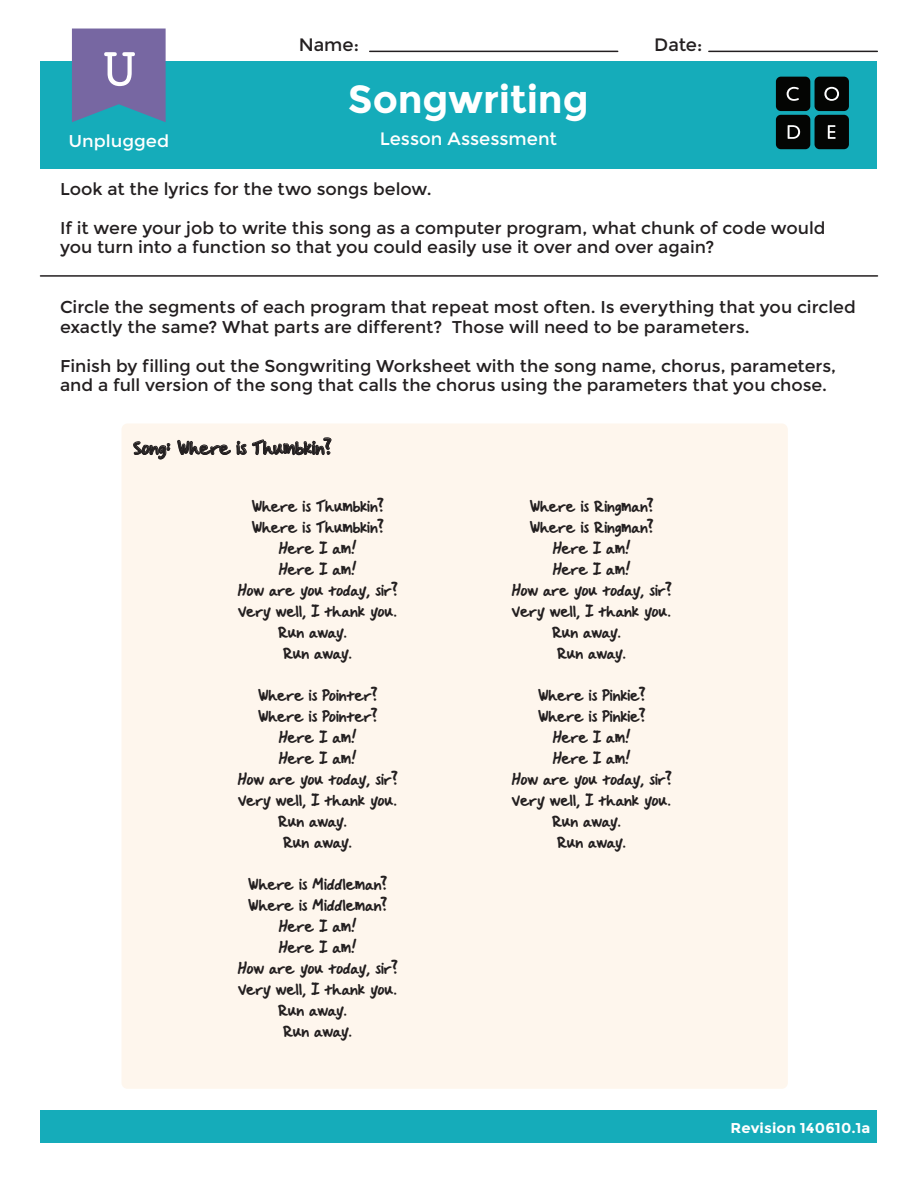
<style>
.page{position:relative;width:918px;height:1188px;background:#fff}
.page>*{position:absolute;margin:0;border:0;box-sizing:border-box;transform-origin:0 0}
.t1{font:57px "Courier";color:#fff}
.t2{font:700 39px "Montserrat";letter-spacing:-.005em;color:#fff}
.t3{font:21px "Handwritten Crystalv 2";letter-spacing:-.005em;color:#231f20}
.t4{font:18px/21px "Handwritten Crystalv 2";letter-spacing:-.005em;color:#231f20;text-align:center}
.t5{font:18px "Montserrat";color:#fff}
.t6{font:18px "Montserrat";color:#231f20}
.t7{font:17.1px/19.5px "Montserrat";color:#231f20}
.t8{font:17.1px "Montserrat";color:#fff;scale:1.05 1}
.t9{font:700 14.25px "Montserrat";letter-spacing:.005em;color:#fff;scale:1.05 1}
</style>
<div class="page">
<div style="left:121px;top:423px;width:667px;height:666px;background:#fef6ed;border-radius:6px"></div>
<div style="left:40px;top:1110px;width:838px;height:33px;background:#15acba"></div>
<div style="left:40px;top:62px;width:838px;height:107px;background:#15acba"></div>
<div style="left:776px;top:77px;width:34px;height:34px;background:#040503;border-radius:5px"></div>
<div style="left:815px;top:77px;width:34px;height:34px;background:#040503;border-radius:5px"></div>
<div style="left:776px;top:115px;width:34px;height:34px;background:#040503;border-radius:5px"></div>
<div style="left:815px;top:115px;width:34px;height:34px;background:#040503;border-radius:5px"></div>
<svg style="left:824px;top:87px;width:15px;height:14px"></svg>
<svg style="left:788px;top:125px;width:12px;height:14px"></svg>
<svg style="left:828px;top:125px;width:8px;height:14px"></svg>
<svg style="left:787px;top:87px;width:12px;height:14px"></svg>
<hr style="left:370px;top:51px;width:248px;height:1px;background:#231f20">
<hr style="left:709px;top:51px;width:168px;height:1px;background:#231f20">
<hr style="left:40px;top:275px;width:838px;height:2px;background:#231f20">
<svg style="left:133px;top:441px;width:37px;height:18px"></svg>
<svg style="left:177px;top:440px;width:54px;height:15px"></svg>
<svg style="left:237px;top:437px;width:94px;height:18px"></svg>
<svg style="left:72px;top:29px;width:94px;height:93px;background:#6d6da4"></svg>
<h1 class="t1" style="left:103px;top:23px;width:36px">U</h1>
<p class="t8" style="left:68px;top:131px;width:98px">Unplugged</p>
<p class="t6" style="left:299px;top:35px;width:62px">Name:</p>
<p class="t6" style="left:654px;top:35px;width:50px">Date:</p>
<h2 class="t2" style="left:348px;top:76px;width:242px">Songwriting</h2>
<p class="t5" style="left:380px;top:128px;width:179px">Lesson Assessment</p>
<p class="t7" style="left:60px;top:179px;width:373px">Look at the lyrics for the two songs below.</p>
<p class="t7" style="left:60px;top:218px;width:767px">If it were your job to write this song as a computer program, what chunk of code would you turn into a function so that you could easily use it over and over again?</p>
<p class="t7" style="left:60px;top:297px;width:797px">Circle the segments of each program that repeat most often. Is everything that you circled exactly the same? What parts are different? Those will need to be parameters.</p>
<p class="t7" style="left:60px;top:356px;width:778px">Finish by filling out the Songwriting Worksheet with the song name, chorus, parameters, and a full version of the song that calls the chorus using the parameters that you chose.</p>
<p class="t3" style="left:134px;top:436px;width:200px">Song: Where is Thumbkin?</p>
<p class="t4" style="left:238px;top:496px;width:162px">Where is Thumbkin?<br>Where is Thumbkin?<br>Here I am!<br>Here I am!<br>How are you today, sir?<br>Very well, I thank you.<br>Run away.<br>Run away.</p>
<p class="t4" style="left:238px;top:685px;width:162px">Where is Pointer?<br>Where is Pointer?<br>Here I am!<br>Here I am!<br>How are you today, sir?<br>Very well, I thank you.<br>Run away.<br>Run away.</p>
<p class="t4" style="left:238px;top:874px;width:162px">Where is Middleman?<br>Where is Middleman?<br>Here I am!<br>Here I am!<br>How are you today, sir?<br>Very well, I thank you.<br>Run away.<br>Run away.</p>
<p class="t4" style="left:512px;top:496px;width:162px">Where is Ringman?<br>Where is Ringman?<br>Here I am!<br>Here I am!<br>How are you today, sir?<br>Very well, I thank you.<br>Run away.<br>Run away.</p>
<p class="t4" style="left:512px;top:685px;width:162px">Where is Pinkie?<br>Where is Pinkie?<br>Here I am!<br>Here I am!<br>How are you today, sir?<br>Very well, I thank you.<br>Run away.<br>Run away.</p>
<p class="t9" style="left:731px;top:1119px;width:135px">Revision 140610.1a</p>
</div>
